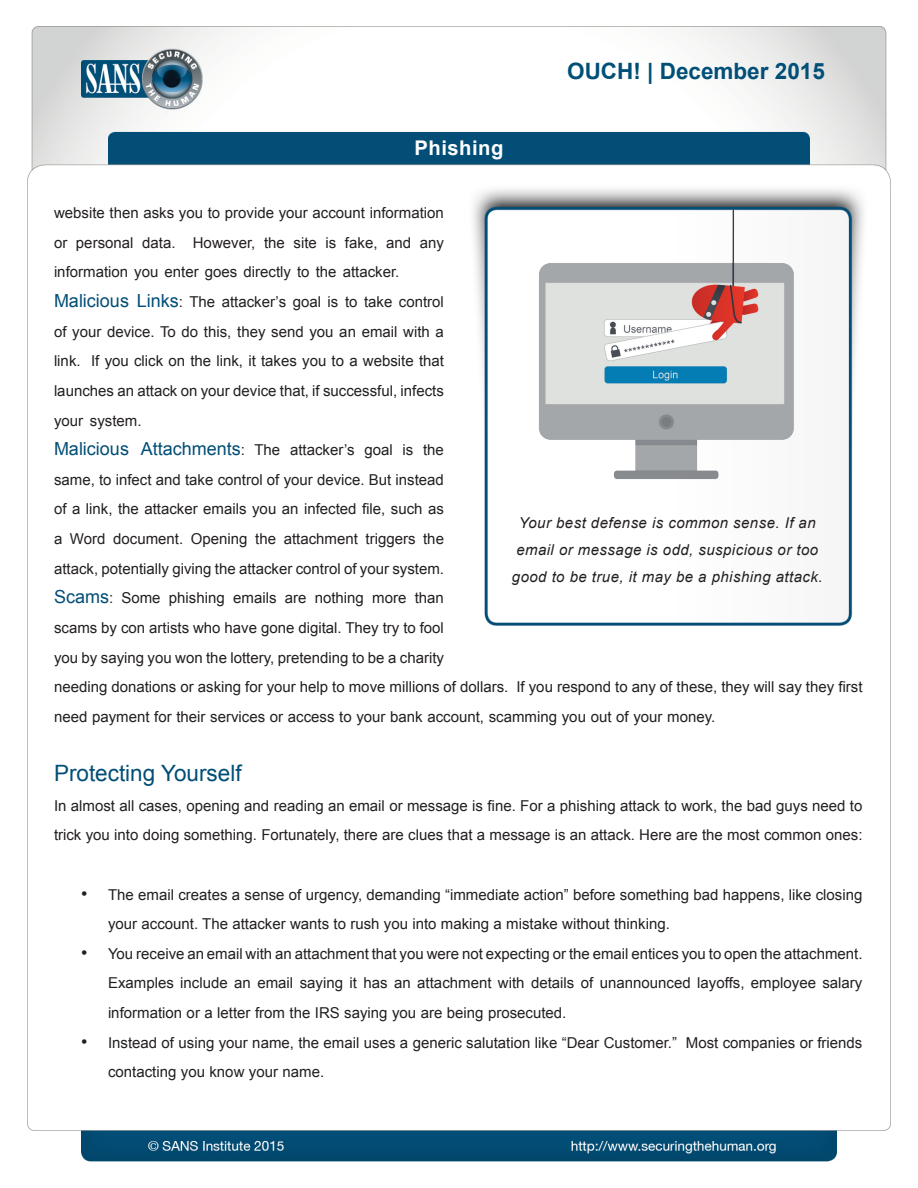
<style>
.page{position:relative;width:918px;height:1188px;background:#fff}
.page>*{position:absolute;margin:0;border:0;box-sizing:border-box;transform-origin:0 0}
.MainText{font:22.5px "Arial";color:#024e77}
.t1{font:700 22.5px "Arial";color:#004f77}
.t2{font:700 20.25px "Arial";letter-spacing:.025em;color:#fff}
.MainText-2{font:18px "Arial";color:#024e77}
.t3{font:18px "Arial";color:#231f20}
.MainText-3{font:15px/29.7px "Arial";color:#231f20}
.t4{font:italic 15px/27px "Arial";letter-spacing:.03em;color:#231f20;text-align:center}
</style>
<div class="page">
<img style="left:27px;top:26px;width:864px;height:1136px">
<img style="left:492px;top:210px;width:350px;height:279px">
<h1 class="t1" style="left:567px;top:56px;width:259px">OUCH! | December 2015</h1>
<h2 class="t2" style="left:414px;top:134px;width:91px">Phishing</h2>
<p class="MainText-3" style="left:54px;top:198px;width:392px;text-align:right">website then asks you to provide your account information any</p>
<p class="MainText-3" style="left:345px;top:228px;width:34px">fake,</p>
<p class="MainText-3" style="left:76px;top:228px;width:59px">personal</p>
<p class="MainText-3" style="left:142px;top:228px;width:35px">data.</p>
<p class="MainText-3" style="left:193px;top:228px;width:64px">However,</p>
<p class="MainText-3" style="left:264px;top:228px;width:22px">the</p>
<p class="MainText-3" style="left:294px;top:228px;width:25px">site</p>
<p class="MainText-3" style="left:326px;top:228px;width:12px">is</p>
<p class="MainText-3" style="left:386px;top:228px;width:27px">and</p>
<p class="MainText-3" style="left:54px;top:228px;width:347px">or<br>information you enter goes directly to the attacker.</p>
<p class="MainText-3" style="left:179px;top:287px;width:267px">: The attacker s’ goal is to take control</p>
<p class="MainText-2" style="left:54px;top:289px;width:126px">Malicious Links</p>
<p class="MainText-3" style="left:54px;top:317px;width:392px;text-align:right">of your device. To do this, they send you an email with a<br>If you click on the link it, takes you to a website that</p>
<p class="MainText-3" style="left:54px;top:346px;width:28px">link.</p>
<p class="MainText-3" style="left:54px;top:376px;width:392px">launches an attack on your device that if, successful, infects</p>
<p class="MainText-3" style="left:90px;top:406px;width:53px">system.</p>
<p class="MainText-3" style="left:54px;top:406px;width:31px">your</p>
<p class="MainText-2" style="left:54px;top:437px;width:77px">Malicious</p>
<p class="MainText-3" style="left:54px;top:465px;width:392px;text-align:right">same to, infect and take control of your device. But instead of a link, the attacker emails you an infected file, such as the</p>
<p class="MainText-2" style="left:141px;top:437px;width:102px">Attachments</p>
<p class="MainText-3" style="left:290px;top:435px;width:66px">attacker s’</p>
<p class="MainText-3" style="left:254px;top:435px;width:27px">The</p>
<p class="MainText-3" style="left:364px;top:435px;width:30px">goal</p>
<p class="MainText-3" style="left:403px;top:435px;width:12px">is</p>
<p class="MainText-3" style="left:423px;top:435px;width:22px">the</p>
<p class="MainText-3" style="left:241px;top:435px;width:6px">:</p>
<p class="MainText-3" style="left:191px;top:524px;width:58px">Opening</p>
<p class="MainText-3" style="left:70px;top:524px;width:37px">Word</p>
<p class="MainText-3" style="left:113px;top:524px;width:72px">document.</p>
<p class="MainText-3" style="left:255px;top:524px;width:22px">the</p>
<p class="MainText-3" style="left:284px;top:524px;width:76px">attachment</p>
<p class="MainText-3" style="left:366px;top:524px;width:52px">triggers</p>
<p class="MainText-3" style="left:54px;top:524px;width:392px">a<br>attack, potentially giving the attacker control of your system.</p>
<p class="MainText-3" style="left:415px;top:583px;width:31px">than</p>
<p class="MainText-2" style="left:54px;top:585px;width:57px">Scams</p>
<p class="MainText-3" style="left:54px;top:613px;width:392px">scams by con artists who have gone digital. They try to fool you by saying you won the lottery, pretending to be a charity</p>
<p class="MainText-3" style="left:121px;top:583px;width:41px">Some</p>
<p class="MainText-3" style="left:169px;top:583px;width:57px">phishing</p>
<p class="MainText-3" style="left:233px;top:583px;width:45px">emails</p>
<p class="MainText-3" style="left:315px;top:583px;width:51px">nothing</p>
<p class="MainText-3" style="left:285px;top:583px;width:23px">are</p>
<p class="MainText-3" style="left:372px;top:583px;width:36px">more</p>
<p class="MainText-3" style="left:109px;top:583px;width:6px">:</p>
<p class="t4" style="left:512px;top:509px;width:312px">Your best defense is common sense. If an email or message is odd, suspicious or too good to be true it, may be a phishing attack.</p>
<p class="MainText-3" style="left:54px;top:672px;width:663px">needing donations or asking for your help to move millions of dollars.<br>need payment for their services or access to your bank account, scamming you out of your money.</p>
<p class="MainText" style="left:54px;top:758px;width:189px">Protecting Yourself</p>
<p class="MainText-3" style="left:54px;top:791px;width:810px">In almost all cases, opening and reading an email or message is fine. For a phishing attack to work, the bad guys need to trick you into doing something. Fortunately, there are clues that a message is an attack. Here are the most common ones:</p>
<p class="MainText-3" style="left:516px;top:672px;width:348px">If you respond to any of these, they will say they first</p>
<p class="t3" style="left:81px;top:882px;width:8px">•</p>
<p class="t3" style="left:81px;top:941px;width:8px">•</p>
<p class="t3" style="left:81px;top:1030px;width:8px">•</p>
<p class="MainText-3" style="left:108px;top:880px;width:756px">The email creates a sense of urgency, demanding “immediate action” before something bad happens, like closing</p>
<p class="MainText-3" style="left:108px;top:909px;width:563px">your account. The attacker wants to rush you into making a mistake without thinking.</p>
<p class="MainText-3" style="left:108px;top:939px;width:756px">You receive an email with an attachment that you were not expecting or the email entices you to open the attachment.</p>
<p class="MainText-3" style="left:108px;top:969px;width:756px">Examples include an email saying it has an attachment with details of unannounced layoffs, employee salary information or a letter from the IRS saying you are being prosecuted.</p>
<p class="MainText-3" style="left:686px;top:1028px;width:178px">Most companies or friends</p>
<p class="MainText-3" style="left:108px;top:1028px;width:571px">Instead of using your name, the email uses a generic salutation like “Dear Customer.”</p>
<p class="MainText-3" style="left:108px;top:1057px;width:218px">contacting you know your name.</p>
</div>
